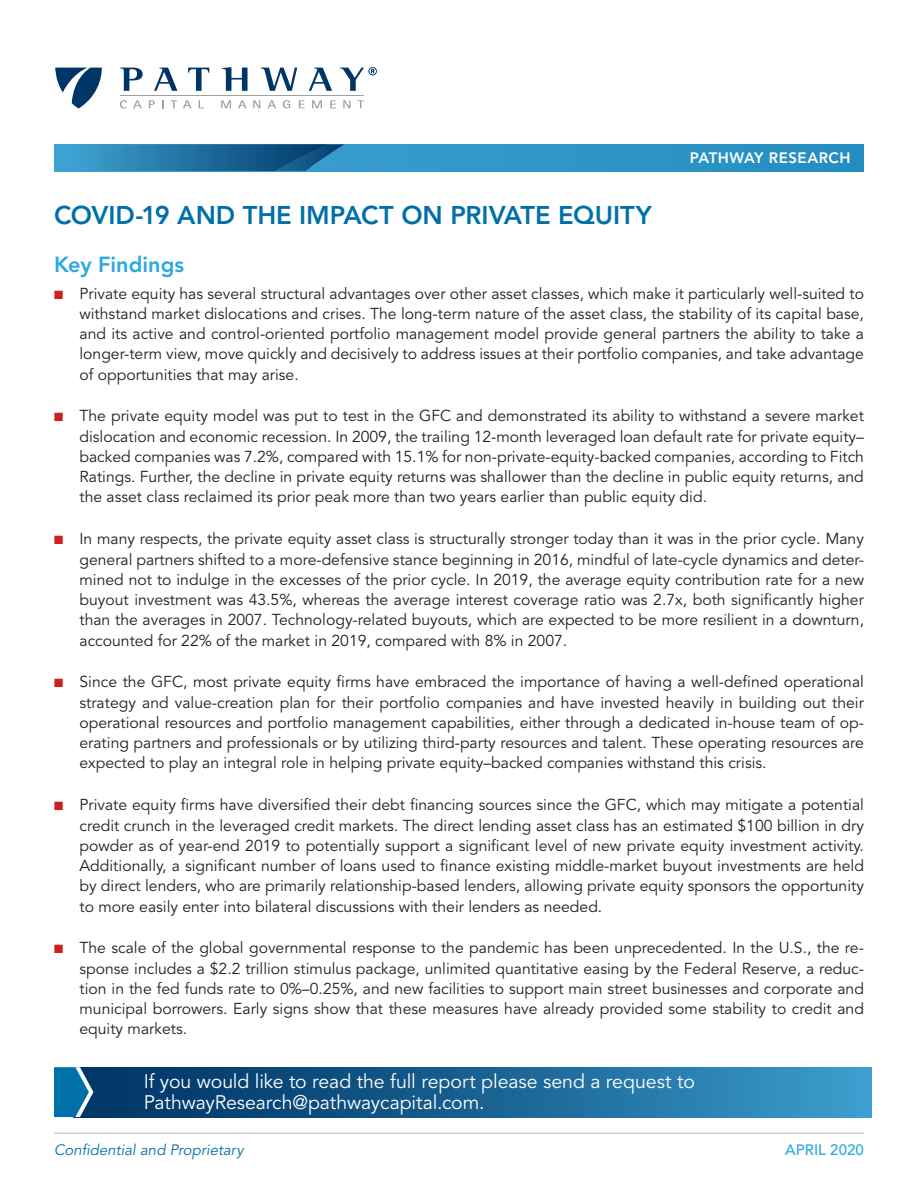
<style>
.page{position:relative;width:918px;height:1188px;background:#fff}
.page>*{position:absolute;margin:0;border:0;box-sizing:border-box;transform-origin:0 0}
.t1{font:800 25.5px "Avenir";letter-spacing:-.005em;color:#0070a8}
.t2{font:800 21.75px "Avenir";color:#29a9e0}
.t3{font:19.5px/21px "Avenir";letter-spacing:-.005em;color:#fff}
.t4{font:15.75px/20.2px "Avenir";color:#231f20;text-align:justify}
.t5{font:italic 15px "Avenir";color:#0070a8}
.t6{font:800 15px "Avenir";letter-spacing:.03em;color:#fff}
.t7{font:500 15px "Avenir";letter-spacing:.01em;color:#29a9e0}
.s1{color:#c92221}
</style>
<div class="page">
<hr style="left:54px;top:1133px;width:810px;height:1px;background:#ceced0">
<div style="left:54px;top:144px;width:810px;height:27px;background:#2e95c7"></div>
<svg style="left:54px;top:144px;width:290px;height:27px"></svg>
<div style="left:74px;top:1067px;width:797px;height:50px;background:linear-gradient(to right,#002d5e,#399aca)"></div>
<svg style="left:54px;top:1067px;width:39px;height:50px;background:#1e77a7"></svg>
<svg style="left:55px;top:68px;width:47px;height:41px"></svg>
<svg style="left:120px;top:100px;width:7px;height:9px"></svg>
<svg style="left:133px;top:100px;width:9px;height:8px"></svg>
<svg style="left:149px;top:100px;width:6px;height:8px"></svg>
<svg style="left:162px;top:100px;width:2px;height:8px"></svg>
<svg style="left:171px;top:100px;width:6px;height:8px"></svg>
<svg style="left:183px;top:100px;width:8px;height:8px"></svg>
<svg style="left:199px;top:100px;width:5px;height:8px"></svg>
<svg style="left:221px;top:100px;width:10px;height:8px"></svg>
<svg style="left:238px;top:100px;width:9px;height:8px"></svg>
<svg style="left:253px;top:100px;width:7px;height:8px"></svg>
<svg style="left:267px;top:100px;width:9px;height:8px"></svg>
<svg style="left:283px;top:100px;width:7px;height:8px"></svg>
<svg style="left:299px;top:100px;width:6px;height:8px"></svg>
<svg style="left:312px;top:100px;width:10px;height:8px"></svg>
<svg style="left:330px;top:100px;width:6px;height:8px"></svg>
<svg style="left:343px;top:100px;width:7px;height:8px"></svg>
<svg style="left:357px;top:100px;width:7px;height:8px"></svg>
<hr style="left:120px;top:95px;width:244px;height:1px;background:#a1a1a5">
<svg style="left:120px;top:68px;width:23px;height:23px"></svg>
<svg style="left:154px;top:68px;width:23px;height:23px"></svg>
<svg style="left:188px;top:68px;width:21px;height:23px"></svg>
<svg style="left:222px;top:67px;width:26px;height:24px"></svg>
<svg style="left:261px;top:68px;width:36px;height:23px"></svg>
<svg style="left:309px;top:68px;width:23px;height:23px"></svg>
<svg style="left:340px;top:67px;width:37px;height:24px"></svg>
<p class="t6" style="left:690px;top:149px;width:162px">PATHWAY RESEARCH</p>
<h1 class="t1" style="left:54px;top:200px;width:599px">COVID-19 AND THE IMPACT ON PRIVATE EQUITY</h1>
<h2 class="t2" style="left:54px;top:251px;width:132px">Key Findings</h2>
<p class="t4" style="left:79px;top:284px;width:786px;text-indent:-25px"><span class="s1">■</span> Private equity has several structural advantages over other asset classes, which make it particularly well-suited to withstand market dislocations and crises. The long-term nature of the asset class, the stability of its capital base, and its active and control-oriented portfolio management model provide general partners the ability to take a longer-term view, move quickly and decisively to address issues at their portfolio companies, and take advantage of opportunities that may arise.</p>
<p class="t4" style="left:79px;top:406px;width:786px;text-indent:-25px"><span class="s1">■</span> The private equity model was put to test in the GFC and demonstrated its ability to withstand a severe market dislocation and economic recession. In 2009, the trailing 12-month leveraged loan default rate for private equity– backed companies was 7.2%, compared with 15.1% for non-private-equity-backed companies, according to Fitch Ratings. Further, the decline in private equity returns was shallower than the decline in public equity returns, and the asset class reclaimed its prior peak more than two years earlier than public equity did.</p>
<p class="t4" style="left:79px;top:529px;width:786px;text-indent:-25px"><span class="s1">■</span> In many respects, the private equity asset class is structurally stronger today than it was in the prior cycle. Many general partners shifted to a more-defensive stance beginning in 2016, mindful of late-cycle dynamics and deter&shy;mined not to indulge in the excesses of the prior cycle. In 2019, the average equity contribution rate for a new buyout investment was 43.5%, whereas the average interest coverage ratio was 2.7x, both significantly higher than the averages in 2007. Technology-related buyouts, which are expected to be more resilient in a downturn, accounted for 22% of the market in 2019, compared with 8% in 2007.</p>
<p class="t4" style="left:79px;top:672px;width:786px;text-indent:-25px"><span class="s1">■</span> Since the GFC, most private equity firms have embraced the importance of having a well-defined operational strategy and value-creation plan for their portfolio companies and have invested heavily in building out their operational resources and portfolio management capabilities, either through a dedicated in-house team of op&shy;erating partners and professionals or by utilizing third-party resources and talent. These operating resources are expected to play an integral role in helping private equity–backed companies withstand this crisis.</p>
<p class="t4" style="left:79px;top:795px;width:786px;text-indent:-25px"><span class="s1">■</span> Private equity firms have diversified their debt financing sources since the GFC, which may mitigate a potential credit crunch in the leveraged credit markets. The direct lending asset class has an estimated $100 billion in dry powder as of year-end 2019 to potentially support a significant level of new private equity investment activity.<br>Additionally, a significant number of loans used to finance existing middle-market buyout investments are held by direct lenders, who are primarily relationship-based lenders, allowing private equity sponsors the opportunity to more easily enter into bilateral discussions with their lenders as needed.</p>
<p class="t4" style="left:79px;top:938px;width:786px;text-indent:-25px"><span class="s1">■</span> The scale of the global governmental response to the pandemic has been unprecedented. In the U.S., the re&shy;sponse includes a $2.2 trillion stimulus package, unlimited quantitative easing by the Federal Reserve, a reduc&shy;tion in the fed funds rate to 0%–0.25%, and new facilities to support main street businesses and corporate and municipal borrowers. Early signs show that these measures have already provided some stability to credit and equity markets.</p>
<p class="t3" style="left:144px;top:1071px;width:553px">If you would like to read the full report please send a request to<br>PathwayResearch@pathwaycapital.com.</p>
<p class="t5" style="left:54px;top:1141px;width:191px">Confidential and Proprietary</p>
<p class="t7" style="left:785px;top:1141px;width:80px">APRIL 2020</p>
</div>
